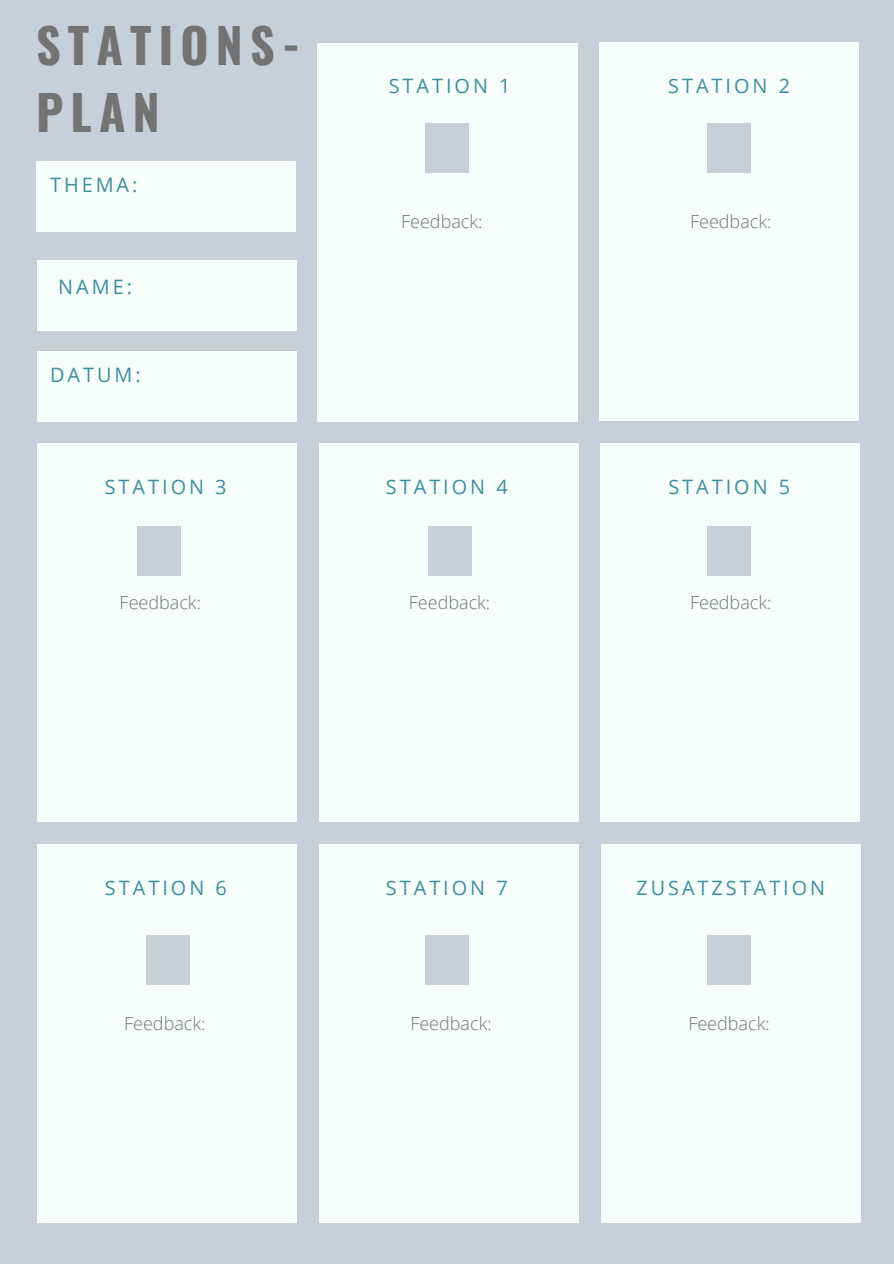
<style>
.page{position:relative;width:894px;height:1264px;background:#fff}
.page>*{position:absolute;margin:0;border:0;box-sizing:border-box;transform-origin:0 0}
.t1{font:700 48px/67.1px "Oswald";letter-spacing:.15em;color:#737373}
.t2{font:19.8px "Open Sans";letter-spacing:.15em;color:#418c9f}
.t3{font:300 18px "Open Sans";color:#737373}
.s1{color:#fff}
</style>
<div class="page">
<div style="left:0;top:0;width:893px;height:1263px;background:#c7d0d8"></div>
<div style="left:37px;top:351px;width:259px;height:70px;background:#f6fffc"></div>
<div style="left:37px;top:260px;width:259px;height:70px;background:#f6fffc"></div>
<div style="left:318px;top:43px;width:259px;height:378px;background:#f6fffc"></div>
<div style="left:599px;top:42px;width:259px;height:378px;background:#f6fffc"></div>
<div style="left:37px;top:443px;width:259px;height:378px;background:#f6fffc"></div>
<div style="left:319px;top:443px;width:259px;height:378px;background:#f6fffc"></div>
<div style="left:600px;top:443px;width:259px;height:378px;background:#f6fffc"></div>
<div style="left:38px;top:844px;width:259px;height:378px;background:#f6fffc"></div>
<div style="left:319px;top:844px;width:259px;height:378px;background:#f6fffc"></div>
<div style="left:601px;top:844px;width:258px;height:378px;background:#f6fffc"></div>
<div style="left:425px;top:124px;width:43px;height:49px;background:#c7d0d8"></div>
<div style="left:707px;top:124px;width:43px;height:49px;background:#c7d0d8"></div>
<div style="left:428px;top:526px;width:43px;height:49px;background:#c7d0d8"></div>
<div style="left:707px;top:526px;width:43px;height:49px;background:#c7d0d8"></div>
<div style="left:146px;top:935px;width:43px;height:49px;background:#c7d0d8"></div>
<div style="left:425px;top:935px;width:43px;height:49px;background:#c7d0d8"></div>
<div style="left:707px;top:935px;width:43px;height:49px;background:#c7d0d8"></div>
<div style="left:138px;top:526px;width:43px;height:49px;background:#c7d0d8"></div>
<div style="left:36px;top:162px;width:259px;height:70px;background:#f6fffc"></div>
<h1 class="t1" style="left:36px;top:10px;width:266px">STATIONS-<br>PLAN</h1>
<p class="t2" style="left:50px;top:171px;width:89px">THEMA:</p>
<p class="t2" style="left:58px;top:273px;width:75px">NAME:</p>
<p class="t2" style="left:50px;top:360px;width:92px">DATUM:</p>
<p class="t2" style="left:388px;top:71px;width:123px">STATION 1</p>
<p class="t2" style="left:668px;top:71px;width:123px">STATION 2</p>
<p class="t3" style="left:401px;top:208px;width:93px">Feedback:<span class="s1">n</span></p>
<p class="t3" style="left:690px;top:208px;width:83px">Feedback:</p>
<p class="t2" style="left:105px;top:472px;width:123px">STATION 3</p>
<p class="t2" style="left:386px;top:472px;width:123px">STATION 4</p>
<p class="t2" style="left:668px;top:472px;width:123px">STATION 5</p>
<p class="t3" style="left:120px;top:590px;width:93px">Feedback:<span class="s1">n</span></p>
<p class="t3" style="left:409px;top:590px;width:83px">Feedback:</p>
<p class="t3" style="left:690px;top:590px;width:83px">Feedback:</p>
<p class="t2" style="left:105px;top:873px;width:123px">STATION 6</p>
<p class="t2" style="left:386px;top:873px;width:123px">STATION 7</p>
<p class="t2" style="left:636px;top:873px;width:190px">ZUSATZSTATION</p>
<p class="t3" style="left:124px;top:1010px;width:83px">Feedback:</p>
<p class="t3" style="left:410px;top:1010px;width:83px">Feedback:</p>
<p class="t3" style="left:688px;top:1010px;width:83px">Feedback:</p>
</div>
